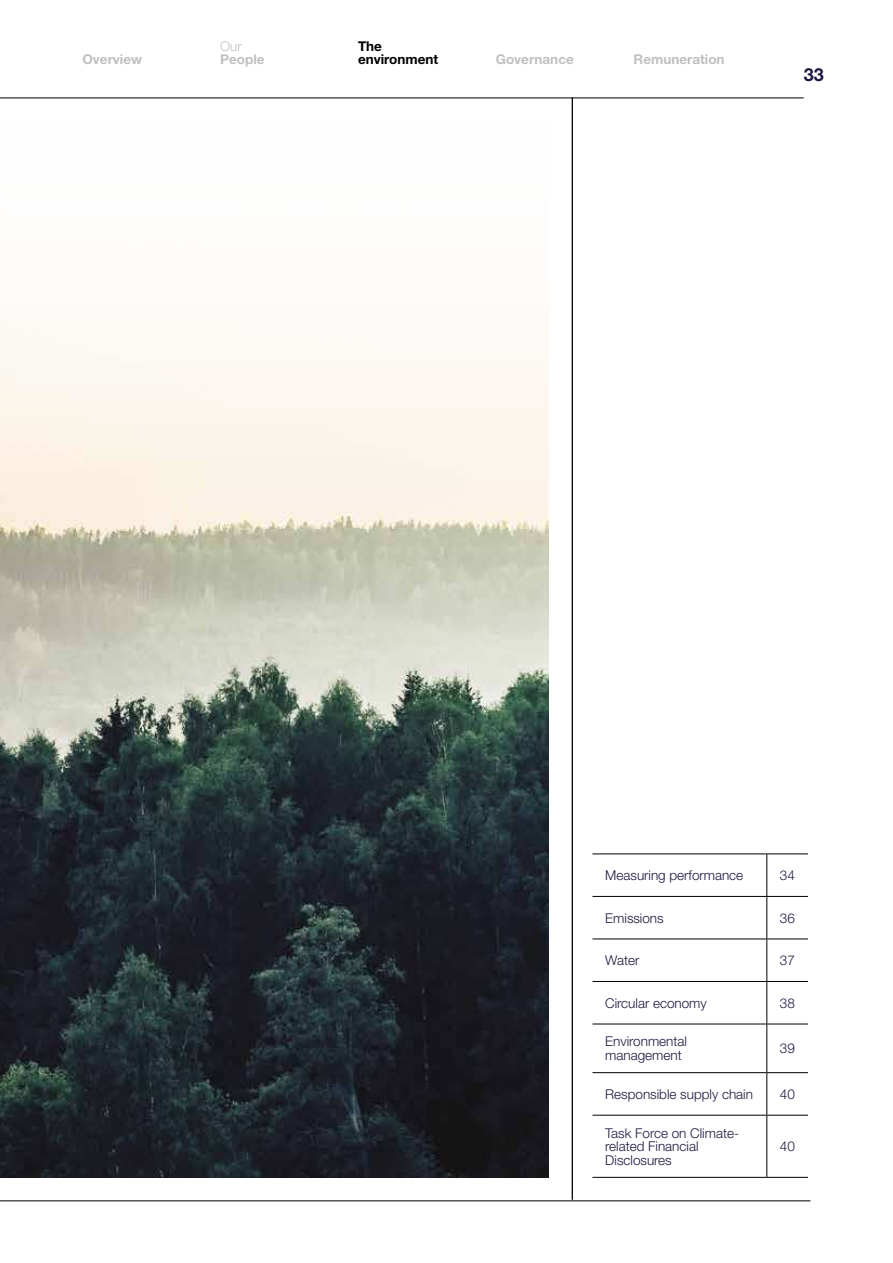
<style>
.page{position:relative;width:893px;height:1263px;background:#fff}
.page>*{position:absolute;margin:0;border:0;box-sizing:border-box;transform-origin:0 0}
.t1{font:700 18px "Helvetica Neue LT Std";color:#20163f}
.t2{font:300 13.5px/13.5px "Helvetica Neue LT Std";color:#20163f}
.t3{font:700 13.5px "Helvetica Neue LT Std";color:#c0c0c0}
.t4{font:700 13.5px/13.5px "Helvetica Neue LT Std";color:#000}
.t5{font:300 13.5px "Helvetica Neue LT Std";color:#c0c0c0}
</style>
<div class="page">
<hr style="left:0;top:98px;width:804px;height:1px;background:#000">
<hr style="left:0;top:1200px;width:810px;height:1px;background:#000">
<hr style="left:572px;top:98px;width:1px;height:1101px;background:#000">
<hr style="left:592px;top:853px;width:175px;height:1px;background:#000">
<hr style="left:767px;top:853px;width:41px;height:1px;background:#000">
<hr style="left:766px;top:854px;width:1px;height:42px;background:#000">
<hr style="left:592px;top:896px;width:175px;height:1px;background:#000">
<hr style="left:767px;top:896px;width:41px;height:1px;background:#000">
<hr style="left:766px;top:897px;width:1px;height:41px;background:#000">
<hr style="left:592px;top:938px;width:175px;height:1px;background:#000">
<hr style="left:767px;top:938px;width:41px;height:1px;background:#000">
<hr style="left:766px;top:939px;width:1px;height:42px;background:#000">
<hr style="left:592px;top:981px;width:175px;height:1px;background:#000">
<hr style="left:767px;top:981px;width:41px;height:1px;background:#000">
<hr style="left:766px;top:982px;width:1px;height:41px;background:#000">
<hr style="left:592px;top:1023px;width:175px;height:1px;background:#000">
<hr style="left:767px;top:1023px;width:41px;height:1px;background:#000">
<hr style="left:766px;top:1024px;width:1px;height:48px;background:#000">
<hr style="left:592px;top:1072px;width:175px;height:1px;background:#000">
<hr style="left:767px;top:1072px;width:41px;height:1px;background:#000">
<hr style="left:766px;top:1073px;width:1px;height:42px;background:#000">
<hr style="left:592px;top:1115px;width:175px;height:1px;background:#000">
<hr style="left:767px;top:1115px;width:41px;height:1px;background:#000">
<hr style="left:766px;top:1115px;width:1px;height:62px;background:#000">
<hr style="left:592px;top:1177px;width:175px;height:1px;background:#000">
<hr style="left:767px;top:1177px;width:41px;height:1px;background:#000">
<img style="left:1px;top:543px;width:548px;height:635px">
<hr style="left:0;top:119px;width:1px;height:1059px;background:#000">
<svg style="left:0;top:119px;width:549px;height:424px;fill:#fdfaf6"></svg>
<p class="t3" style="left:82px;top:51px;width:61px">Overview</p>
<p class="t5" style="left:220px;top:38px;width:23px">Our</p>
<p class="t3" style="left:220px;top:51px;width:46px">People</p>
<p class="t4" style="left:358px;top:39px;width:82px">The environment</p>
<p class="t3" style="left:496px;top:51px;width:80px">Governance</p>
<p class="t3" style="left:634px;top:51px;width:92px">Remuneration</p>
<h1 class="t1" style="left:804px;top:63px;width:22px">33</h1>
<p class="t2" style="left:605px;top:868px;width:140px">Measuring performance</p>
<p class="t2" style="left:780px;top:868px;width:17px">34</p>
<p class="t2" style="left:605px;top:911px;width:60px">Emissions</p>
<p class="t2" style="left:780px;top:911px;width:17px">36</p>
<p class="t2" style="left:605px;top:953px;width:36px">Water</p>
<p class="t2" style="left:780px;top:953px;width:17px">37</p>
<p class="t2" style="left:605px;top:996px;width:103px">Circular economy</p>
<p class="t2" style="left:780px;top:996px;width:17px">38</p>
<p class="t2" style="left:605px;top:1034px;width:83px">Environmental management</p>
<p class="t2" style="left:780px;top:1041px;width:17px">39</p>
<p class="t2" style="left:605px;top:1087px;width:149px">Responsible supply chain</p>
<p class="t2" style="left:780px;top:1087px;width:17px">40</p>
<p class="t2" style="left:605px;top:1126px;width:135px">Task Force on Climate&shy;related Financial<br>Disclosures</p>
<p class="t2" style="left:780px;top:1139px;width:17px">40</p>
</div>
